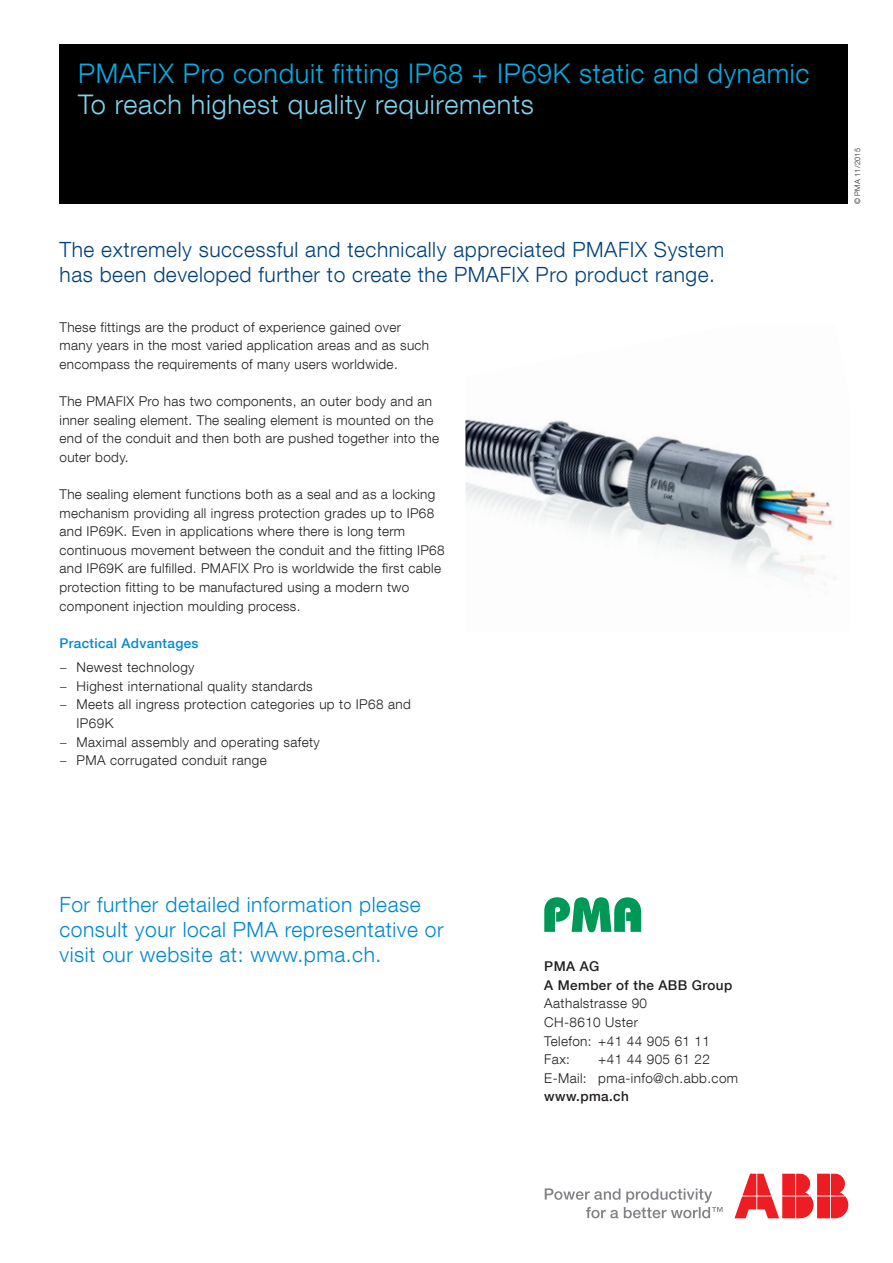
<style>
.page{position:relative;width:893px;height:1263px;background:#fff}
.page>*{position:absolute;margin:0;border:0;box-sizing:border-box;transform-origin:0 0}
.Smaller_cover_title{font:300 27px/31.5px "ABB Neue Helvetica";letter-spacing:.025em;color:#03ade5}
.Page_headline__color{font:300 21px "ABB Neue Helvetica";letter-spacing:.025em;color:#004279}
.Page_headline__color-2{font:300 21px/24.8px "ABB Neue Helvetica";letter-spacing:.025em;color:#0089cf}
.Page_headline__color-3{font:300 13.5px/18.6px "ABB Neue Helvetica";letter-spacing:.025em;color:#231f20}
.Addresses_title{font:300 13.5px "ABB Neue Helvetica";letter-spacing:.03em;color:#231f20}
.Addresses_title-2{font:500 13.5px "ABB Neue Helvetica";letter-spacing:.03em;color:#231f20}
.Page_headline__color-4{font:500 13.5px "ABB Neue Helvetica";letter-spacing:.025em;color:#0089cf}
.t1{font:300 7.5px "ABB Neue Helvetica";letter-spacing:.03em;color:#231f20}
.s1{color:#7fd3ec}
.s2{font-family:"Minion Pro";font-weight:400}
</style>
<div class="page">
<svg style="left:545px;top:1188px;width:177px;height:30px"></svg>
<svg style="left:734px;top:1174px;width:114px;height:44px"></svg>
<div style="left:60px;top:45px;width:788px;height:159px;background:#000"></div>
<img style="left:465px;top:419px;width:371px;height:166px">
<svg style="left:544px;top:897px;width:97px;height:35px"></svg>
<p class="Smaller_cover_title" style="left:78px;top:57px;width:733px">PMAFIX Pro conduit fitting IP68 + IP69K static and dynamic<br><span class="s1">To reach highest quality requirements</span></p>
<p class="Page_headline__color" style="left:60px;top:237px;width:666px">The extremely successful and technically appreciated PMAFIX System</p>
<p class="Page_headline__color" style="left:60px;top:262px;width:657px">has been developed further to create the PMAFIX Pro product range.</p>
<p class="Page_headline__color-3" style="left:60px;top:317px;width:371px">These fittings are the product of experience gained over many years in the most varied application areas and as such encompass the requirements of many users worldwide.</p>
<p class="Page_headline__color-3" style="left:60px;top:392px;width:381px">The PMAFIX Pro has two components, an outer body and an inner sealing element. The sealing element is mounted on the end of the conduit and then both are pushed together into the outer body.</p>
<p class="Page_headline__color-3" style="left:60px;top:485px;width:386px">The sealing element functions both as a seal and as a locking mechanism providing all ingress protection grades up to IP68 and IP69K. Even in applications where there is long term continuous movement between the conduit and the fitting IP68 and IP69K are fulfilled. PMAFIX Pro is worldwide the first cable protection fitting to be manufactured using a modern two component injection moulding process.</p>
<p class="Page_headline__color-4" style="left:60px;top:635px;width:140px">Practical Advantages</p>
<p class="Page_headline__color-3" style="left:60px;top:657px;width:137px"><span class="s2">−</span> Newest technology</p>
<p class="Page_headline__color-3" style="left:60px;top:676px;width:255px"><span class="s2">−</span> Highest international quality standards</p>
<p class="Page_headline__color-3" style="left:77px;top:695px;width:336px;text-indent:-17px"><span class="s2">−</span> Meets all ingress protection categories up to IP68 and<br>IP69K</p>
<p class="Page_headline__color-3" style="left:60px;top:732px;width:262px"><span class="s2">−</span> Maximal assembly and operating safety</p>
<p class="Page_headline__color-3" style="left:60px;top:751px;width:209px"><span class="s2">−</span> PMA corrugated conduit range</p>
<p class="t1" style="left:853px;top:204px;width:58px;rotate:-90deg">© PMA 11/2015</p>
<p class="Page_headline__color-2" style="left:60px;top:892px;width:386px">For further detailed information please consult your local PMA representative or visit our website at: www.pma.ch.</p>
<p class="Addresses_title-2" style="left:544px;top:958px;width:57px">PMA AG</p>
<p class="Addresses_title-2" style="left:544px;top:977px;width:190px">A Member of the ABB Group</p>
<p class="Addresses_title" style="left:544px;top:995px;width:104px">Aathalstrasse 90</p>
<p class="Addresses_title" style="left:544px;top:1014px;width:95px">CH-8610 Uster</p>
<p class="Addresses_title" style="left:544px;top:1032px;width:167px">Telefon: +41 44 905 61 11</p>
<p class="Addresses_title" style="left:544px;top:1051px;width:27px">Fax:</p>
<p class="Addresses_title" style="left:598px;top:1051px;width:113px">+41 44 905 61 22</p>
<p class="Addresses_title" style="left:544px;top:1070px;width:195px">E-Mail: pma-info@ch.abb.com</p>
<p class="Addresses_title-2" style="left:544px;top:1088px;width:86px">www.pma.ch</p>
</div>
